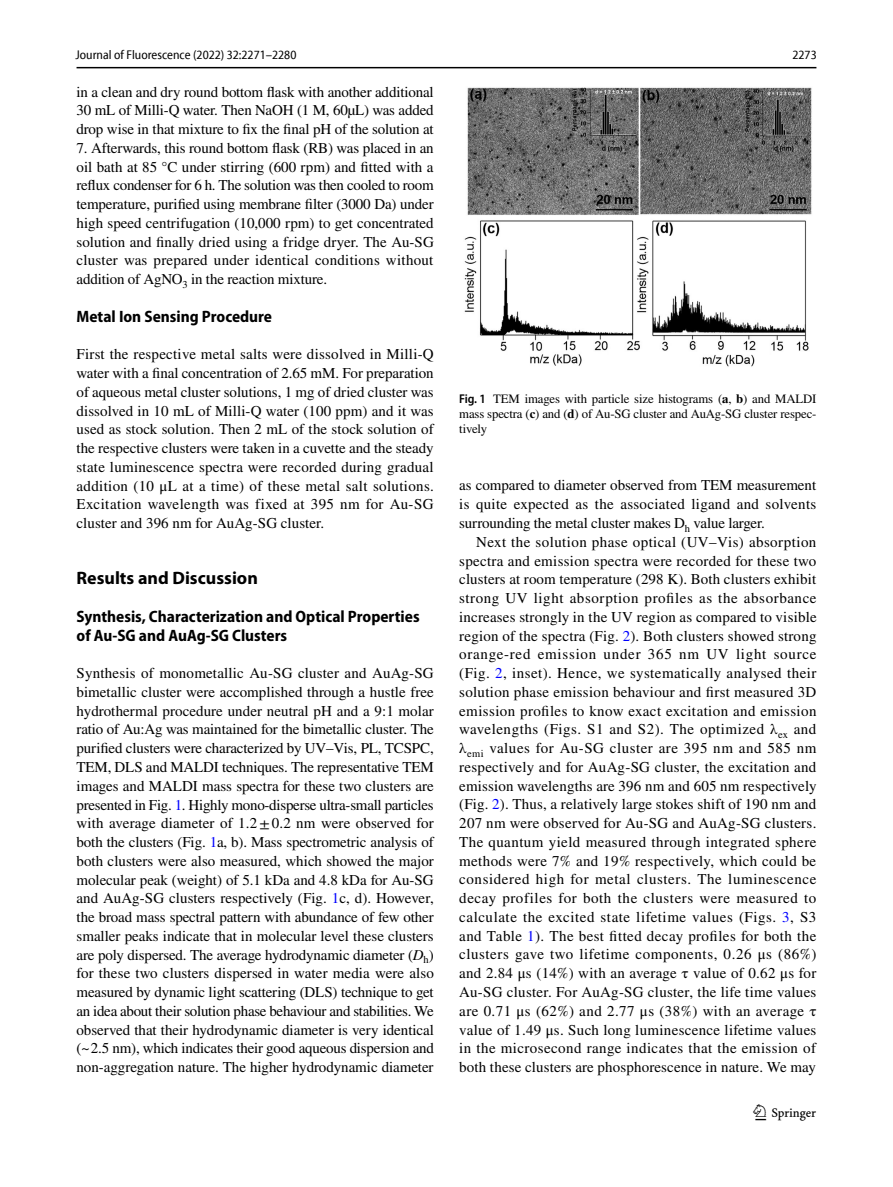
<style>
.page{position:relative;width:893px;height:1187px;background:#fff}
.page>*{position:absolute;margin:0;border:0;box-sizing:border-box;transform-origin:0 0}
.t1{font:22.5px "Springnew Regular 3";color:#000}
.t2{font:700 18px "Myriad Pro";color:#000}
.t3{font:700 semi-condensed 16.5px/18.8px "Myriad Pro";color:#000}
.t4{font:15px/18.8px "STIX";letter-spacing:-.005em;color:#000;text-align:justify}
.t5{font:12.75px/15px "STIX";letter-spacing:-.01em;color:#000;text-align:justify}
.t6{font:semi-condensed 12.75px "Myriad Pro Unic";color:#000}
.s1{color:#00f}
.s2{font-style:italic}
.s3{font-family:"Myriad Pro";font-weight:600;font-stretch:semi-condensed}
.s4{font-weight:700}
</style>
<div class="page">
<hr style="left:77px;top:67px;width:739px;height:1px;background:#000">
<img style="left:464px;top:87px;width:348px;height:280px">
<p class="t6" style="left:76px;top:50px;width:222px">Journal of Fluorescence (2022) 32:2271–2280</p>
<p class="t6" style="left:792px;top:50px;width:26px">2273</p>
<p class="t4" style="left:77px;top:83px;width:359px">in a clean and dry round bottom flask with another additional 30 mL of Milli-Q water. Then NaOH (1 M, 60µL) was added drop wise in that mixture to fix the final pH of the solution at</p>
<p class="t4" style="left:77px;top:139px;width:359px">7. Afterwards, this round bottom flask (RB) was placed in an oil bath at 85 °C under stirring (600 rpm) and fitted with a reflux condenser for 6 h. The solution was then cooled to room temperature, purified using membrane filter (3000 Da) under high speed centrifugation (10,000 rpm) to get concentrated solution and finally dried using a fridge dryer. The Au-SG cluster was prepared under identical conditions without addition of AgNO<sub>3</sub> in the reaction mixture.</p>
<p class="t3" style="left:77px;top:307px;width:197px">Metal Ion Sensing Procedure</p>
<p class="t4" style="left:77px;top:346px;width:359px">First the respective metal salts were dissolved in Milli-Q water with a final concentration of 2.65 mM. For preparation of aqueous metal cluster solutions, 1 mg of dried cluster was dissolved in 10 mL of Milli-Q water (100 ppm) and it was used as stock solution. Then 2 mL of the stock solution of the respective clusters were taken in a cuvette and the steady state luminescence spectra were recorded during gradual addition (10 μL at a time) of these metal salt solutions.<br>Excitation wavelength was fixed at 395 nm for Au-SG cluster and 396 nm for AuAg-SG cluster.</p>
<p class="t2" style="left:77px;top:566px;width:183px">Results and Discussion</p>
<p class="t3" style="left:77px;top:607px;width:345px">Synthesis, Characterization and Optical Properties of Au‑SG and AuAg‑SG Clusters</p>
<p class="t4" style="left:77px;top:664px;width:359px">Synthesis of monometallic Au-SG cluster and AuAg-SG bimetallic cluster were accomplished through a hustle free hydrothermal procedure under neutral pH and a 9:1 molar ratio of Au:Ag was maintained for the bimetallic cluster. The purified clusters were characterized by UV–Vis, PL, TCSPC, TEM, DLS and MALDI techniques. The representative TEM images and MALDI mass spectra for these two clusters are presented in Fig. <span class="s1">1</span>. Highly mono-disperse ultra-small particles with average diameter of 1.2±0.2 nm were observed for both the clusters (Fig. <span class="s1">1</span>a, b). Mass spectrometric analysis of both clusters were also measured, which showed the major molecular peak (weight) of 5.1 kDa and 4.8 kDa for Au-SG and AuAg-SG clusters respectively (Fig. <span class="s1">1</span>c, d). However, the broad mass spectral pattern with abundance of few other smaller peaks indicate that in molecular level these clusters are poly dispersed. The average hydrodynamic diameter (<span class="s2">D</span><sub>h</sub>) for these two clusters dispersed in water media were also measured by dynamic light scattering (DLS) technique to get an idea about their solution phase behaviour and stabilities. We observed that their hydrodynamic diameter is very identical (~2.5 nm), which indicates their good aqueous dispersion and non-aggregation nature. The higher hydrodynamic diameter</p>
<p class="t5" style="left:459px;top:392px;width:359px"><span class="s3">Fig. 1</span> TEM images with particle size histograms (<span class="s4">a</span>, <span class="s4">b</span>) and MALDI mass spectra (<span class="s4">c</span>) and (<span class="s4">d</span>) of Au-SG cluster and AuAg-SG cluster respec&shy;tively</p>
<p class="t4" style="left:459px;top:477px;width:359px">as compared to diameter observed from TEM measurement is quite expected as the associated ligand and solvents surrounding the metal cluster makes D<sub>h</sub> value larger.</p>
<p class="t4" style="left:459px;top:533px;width:359px;text-indent:17px">Next the solution phase optical (UV–Vis) absorption spectra and emission spectra were recorded for these two clusters at room temperature (298 K). Both clusters exhibit strong UV light absorption profiles as the absorbance increases strongly in the UV region as compared to visible region of the spectra (Fig. <span class="s1">2</span>). Both clusters showed strong orange-red emission under 365 nm UV light source (Fig. <span class="s1">2</span>, inset). Hence, we systematically analysed their solution phase emission behaviour and first measured 3D emission profiles to know exact excitation and emission wavelengths (Figs. S1 and S2). The optimized λ<sub>ex</sub> and λ<sub>emi</sub> values for Au-SG cluster are 395 nm and 585 nm respectively and for AuAg-SG cluster, the excitation and emission wavelengths are 396 nm and 605 nm respectively (Fig. <span class="s1">2</span>). Thus, a relatively large stokes shift of 190 nm and 207 nm were observed for Au-SG and AuAg-SG clusters.<br>The quantum yield measured through integrated sphere methods were 7% and 19% respectively, which could be considered high for metal clusters. The luminescence decay profiles for both the clusters were measured to calculate the excited state lifetime values (Figs. <span class="s1">3</span>, S3 and Table <span class="s1">1</span>). The best fitted decay profiles for both the clusters gave two lifetime components, 0.26 μs (86%) and 2.84 μs (14%) with an average τ value of 0.62 μs for Au-SG cluster. For AuAg-SG cluster, the life time values are 0.71 μs (62%) and 2.77 μs (38%) with an average τ value of 1.49 μs. Such long luminescence lifetime values in the microsecond range indicates that the emission of both these clusters are phosphorescence in nature. We may</p>
<h1 class="t1" style="left:755px;top:1104px;width:62px">1 3</h1>
</div>
